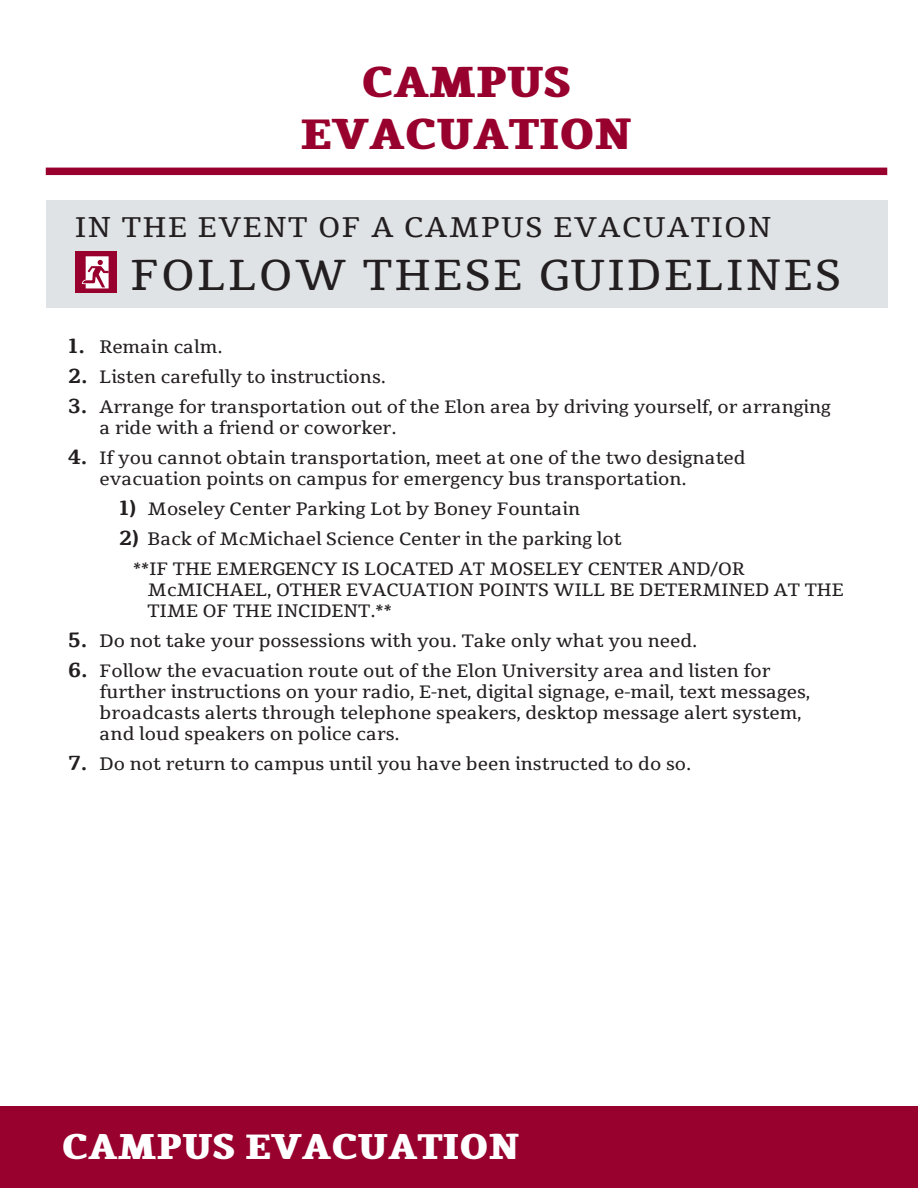
<style>
.page{position:relative;width:918px;height:1188px;background:#fff}
.page>*{position:absolute;margin:0;border:0;box-sizing:border-box;transform-origin:0 0}
.t1{font:43.5px "Tienne";letter-spacing:.06em;color:#231f20}
.t2{font:800 43.5px "Tienne";color:#98012d}
.t3{font:800 36px "Tienne";color:#fff}
.t4{font:28.5px "Tienne";letter-spacing:.06em;color:#231f20}
.t5{font:18px "Tienne";color:#231f20}
.s1{font-weight:700;font-size:21px}
</style>
<div class="page">
<div style="left:0;top:1106px;width:918px;height:82px;background:#98012d"></div>
<div style="left:46px;top:168px;width:841px;height:7px;background:#98012d"></div>
<div style="left:46px;top:200px;width:841px;height:107px;background:#e0e3e6"></div>
<div style="left:75px;top:251px;width:42px;height:42px;background:#98012d"></div>
<svg style="left:82px;top:256px;width:27px;height:32px"></svg>
<p class="t2" style="left:361px;top:56px;width:212px">CAMPUS</p>
<p class="t2" style="left:301px;top:108px;width:333px">EVACUATION</p>
<p class="t4" style="left:75px;top:209px;width:698px">IN THE EVENT OF A CAMPUS EVACUATION</p>
<p class="t1" style="left:131px;top:247px;width:712px">FOLLOW THESE GUIDELINES</p>
<p class="t5" style="left:68px;top:336px;width:156px"><span class="s1">1.</span> Remain calm.</p>
<p class="t5" style="left:68px;top:366px;width:320px"><span class="s1">2.</span> Listen carefully to instructions.</p>
<p class="t5" style="left:68px;top:396px;width:764px"><span class="s1">3.</span> Arrange for transportation out of the Elon area by driving yourself, or arranging</p>
<p class="t5" style="left:100px;top:417px;width:298px">a ride with a friend or coworker.</p>
<p class="t5" style="left:68px;top:447px;width:679px"><span class="s1">4.</span> If you cannot obtain transportation, meet at one of the two designated</p>
<p class="t5" style="left:100px;top:468px;width:589px">evacuation points on campus for emergency bus transportation.</p>
<p class="t5" style="left:119px;top:498px;width:463px"><span class="s1">1)</span> Moseley Center Parking Lot by Boney Fountain</p>
<p class="t5" style="left:119px;top:528px;width:504px"><span class="s1">2)</span> Back of McMichael Science Center in the parking lot</p>
<p class="t5" style="left:133px;top:558px;width:613px">**IF THE EMERGENCY IS LOCATED AT MOSELEY CENTER AND/OR</p>
<p class="t5" style="left:148px;top:579px;width:698px">McMICHAEL, OTHER EVACUATION POINTS WILL BE DETERMINED AT THE</p>
<p class="t5" style="left:148px;top:600px;width:246px">TIME OF THE INCIDENT.**</p>
<p class="t5" style="left:68px;top:630px;width:631px"><span class="s1">5.</span> Do not take your possessions with you. Take only what you need.</p>
<p class="t5" style="left:68px;top:660px;width:704px"><span class="s1">6.</span> Follow the evacuation route out of the Elon University area and listen for</p>
<p class="t5" style="left:100px;top:681px;width:712px">further instructions on your radio, E-net, digital signage, e-mail, text messages,</p>
<p class="t5" style="left:100px;top:702px;width:703px">broadcasts alerts through telephone speakers, desktop message alert system,</p>
<p class="t5" style="left:100px;top:723px;width:302px">and loud speakers on police cars.</p>
<p class="t5" style="left:68px;top:753px;width:625px"><span class="s1">7.</span> Do not return to campus until you have been instructed to do so.</p>
<p class="t3" style="left:62px;top:1126px;width:460px">CAMPUS EVACUATION</p>
</div>
